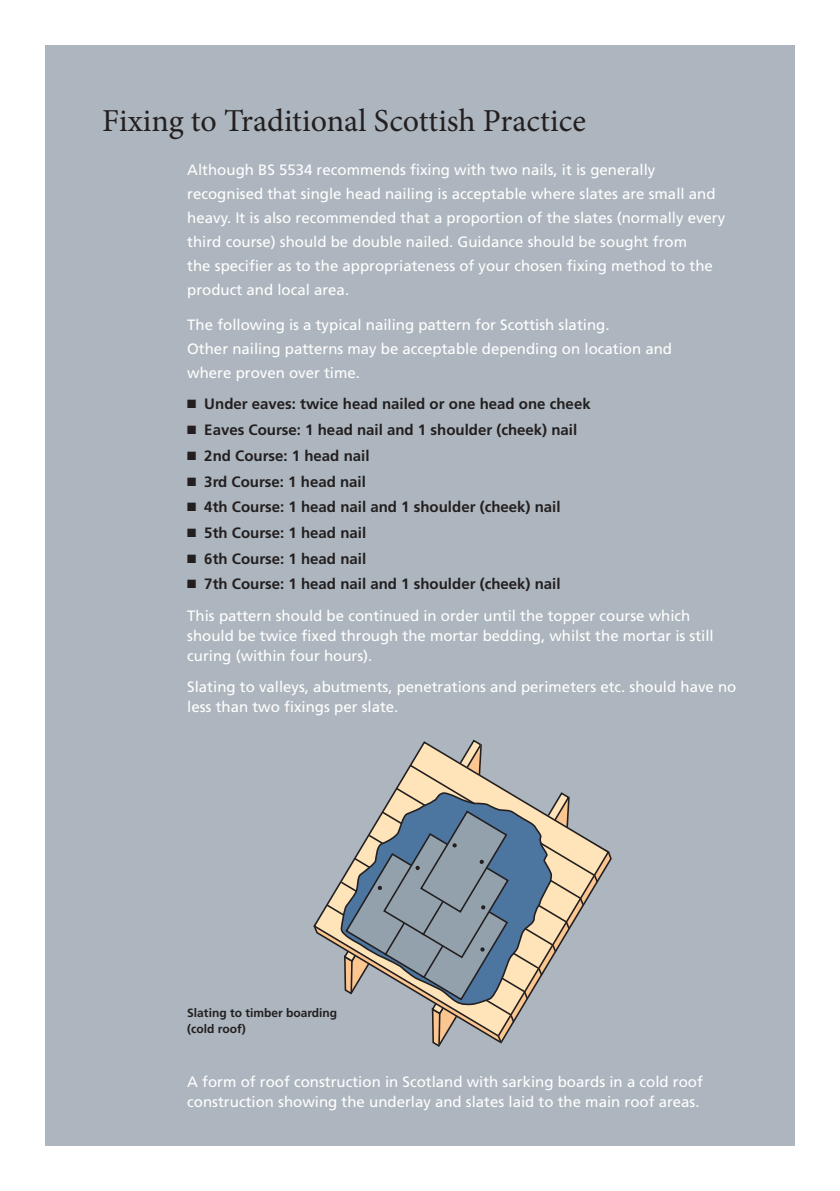
<style>
.page{position:relative;width:840px;height:1191px;background:#fff}
.page>*{position:absolute;margin:0;border:0;box-sizing:border-box;transform-origin:0 0}
.t1{font:32px "Minion Pro";color:#231f20}
.t2{font:15px/24px "Frutiger";color:#fff}
.t3{font:700 15px "Frutiger";color:#231f20}
.t4{font:700 12px/16px "Frutiger";color:#231f20}
.s1{color:#231f20}
.s2{font-weight:700;color:#231f20}
</style>
<div class="page">
<div style="left:45px;top:45px;width:749px;height:1100px;background:#adb6be"></div>
<svg style="left:313px;top:845px;width:297px;height:93px"></svg>
<svg style="left:324px;top:739px;width:275px;height:308px"></svg>
<h1 class="t1" style="left:102px;top:99px;width:485px">Fixing to Traditional Scottish Practice</h1>
<p class="t2" style="left:187px;top:157px;width:539px">Although BS 5534 recommends fixing with two nails, it is generally recognised that single head nailing is acceptable where slates are small and heavy. It is also recommended that a proportion of the slates (normally every third course) should be double nailed. Guidance should be sought from<br>the specifier as to the appropriateness of your chosen fixing method to the product and local area.</p>
<p class="t2" style="left:187px;top:313px;width:486px">The following is a typical nailing pattern for Scottish slating.<br>Other nailing patterns may be acceptable depending on location and where proven over time.</p>
<p class="t3" style="left:187px;top:395px;width:404px">■ Under eaves: twice head nailed or one head one cheek</p>
<p class="t3" style="left:187px;top:421px;width:391px">■ Eaves Course: 1 head nail and 1 shoulder (cheek) nail</p>
<p class="t3" style="left:187px;top:447px;width:184px">■ 2nd Course: 1 head nail</p>
<p class="t3" style="left:187px;top:472px;width:180px">■ 3rd Course: 1 head nail</p>
<p class="t3" style="left:187px;top:498px;width:374px">■ 4th Course: 1 head nail and 1 shoulder (cheek) nail</p>
<p class="t3" style="left:187px;top:524px;width:180px">■ 5th Course: 1 head nail</p>
<p class="t3" style="left:187px;top:549px;width:180px">■ 6th Course: 1 head nail</p>
<p class="t2" style="left:187px;top:568px;width:504px;line-height:31.4px"><span class="s1">■</span> <span class="s2">7th Course: 1 head nail and 1 shoulder (cheek) nail<br></span>This pattern should be continued in order until the topper course which</p>
<p class="t2" style="left:187px;top:625px;width:527px;line-height:20px">should be twice fixed through the mortar bedding, whilst the mortar is still curing (within four hours).</p>
<p class="t2" style="left:187px;top:676px;width:550px;line-height:20px">Slating to valleys, abutments, penetrations and perimeters etc. should have no less than two fixings per slate.</p>
<p class="t4" style="left:187px;top:1004px;width:151px">Slating to timber boarding (cold roof)</p>
<p class="t2" style="left:187px;top:1071px;width:517px;line-height:20px">A form of roof construction in Scotland with sarking boards in a cold roof construction showing the underlay and slates laid to the main roof areas.</p>
</div>
